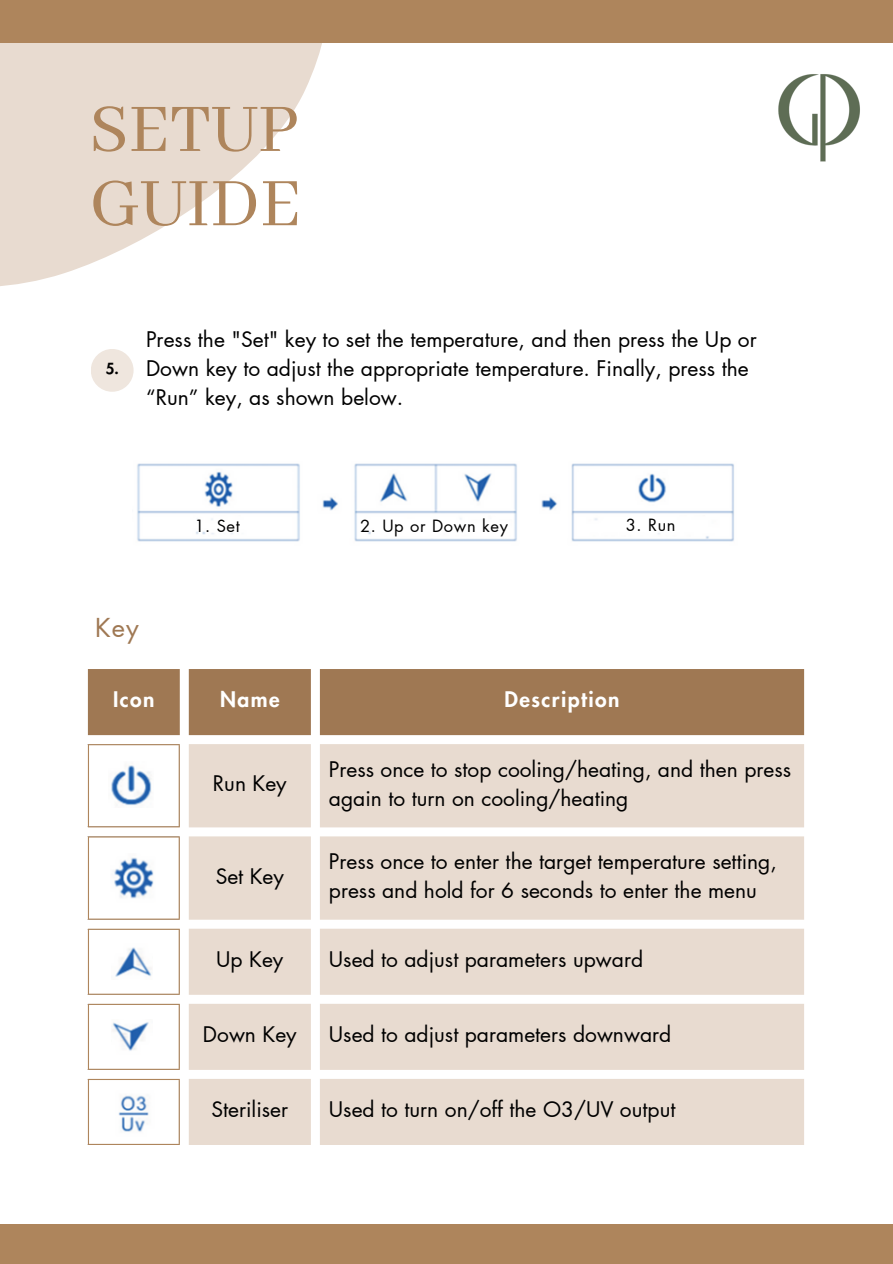
<style>
.page{position:relative;width:893px;height:1264px;background:#fff}
.page>*{position:absolute;margin:0;border:0;box-sizing:border-box;transform-origin:0 0}
.t1{font:75px "Abhaya Libre";color:#ae855c}
.t2{font:25.5px "Futura LT Pro";color:#9f7853}
.t3{font:21px/29.2px "Futura LT Pro";color:#000}
.t4{font:800 21px "Futura LT Pro";letter-spacing:.07em;color:#fff}
.t5{font:16.5px "Futura LT Pro";letter-spacing:.04em;color:#000}
.t6{font:800 15px "Futura LT Pro";color:#000}
</style>
<div class="page">
<svg style="left:0;top:43px;width:322px;height:243px;fill:#e8dbd0"></svg>
<div style="left:0;top:0;width:892px;height:43px;background:#ae855c"></div>
<img style="left:778px;top:74px;width:82px;height:87px">
<div style="left:0;top:1224px;width:892px;height:39px;background:#ae855c"></div>
<div style="left:91px;top:349px;width:43px;height:43px;background:#efe6de;border-radius:50%"></div>
<img style="left:137px;top:463px;width:597px;height:79px">
<div style="left:88px;top:669px;width:716px;height:66px;background:#9f7853"></div>
<svg style="left:88px;top:745px;width:92px;height:398px"></svg>
<svg style="left:189px;top:744px;width:615px;height:400px;background:#eaded4"></svg>
<hr style="left:88px;top:745px;width:1px;height:81px;background:#ae855c">
<hr style="left:179px;top:745px;width:1px;height:81px;background:#ae855c">
<hr style="left:88px;top:744px;width:92px;height:1px;background:#ae855c">
<hr style="left:88px;top:826px;width:92px;height:1px;background:#ae855c">
<hr style="left:88px;top:837px;width:1px;height:81px;background:#ae855c">
<hr style="left:179px;top:837px;width:1px;height:81px;background:#ae855c">
<hr style="left:88px;top:836px;width:92px;height:1px;background:#ae855c">
<hr style="left:88px;top:918px;width:92px;height:1px;background:#ae855c">
<hr style="left:88px;top:929px;width:1px;height:64px;background:#ae855c">
<hr style="left:179px;top:929px;width:1px;height:64px;background:#ae855c">
<hr style="left:88px;top:928px;width:92px;height:1px;background:#ae855c">
<hr style="left:88px;top:993px;width:92px;height:1px;background:#ae855c">
<hr style="left:88px;top:1004px;width:1px;height:64px;background:#ae855c">
<hr style="left:179px;top:1004px;width:1px;height:64px;background:#ae855c">
<hr style="left:88px;top:1003px;width:92px;height:1px;background:#ae855c">
<hr style="left:88px;top:1068px;width:92px;height:1px;background:#ae855c">
<hr style="left:88px;top:1080px;width:1px;height:63px;background:#ae855c">
<hr style="left:179px;top:1080px;width:1px;height:63px;background:#ae855c">
<hr style="left:88px;top:1078px;width:92px;height:2px;background:#ae855c">
<hr style="left:88px;top:1143px;width:92px;height:1px;background:#ae855c">
<img style="left:109px;top:761px;width:45px;height:46px">
<img style="left:111px;top:854px;width:45px;height:48px">
<img style="left:112px;top:940px;width:40px;height:39px">
<img style="left:112px;top:1019px;width:40px;height:38px">
<img style="left:115px;top:1086px;width:39px;height:50px">
<p class="t1" style="left:89px;top:88px;width:211px">SETUP</p>
<p class="t1" style="left:89px;top:162px;width:213px">GUIDE</p>
<p class="t6" style="left:106px;top:361px;width:15px">5.</p>
<p class="t3" style="left:146px;top:325px;width:612px">Press the "Set" key to set the temperature, and then press the Up or<br>Down key to adjust the appropriate temperature. Finally, press the “Run” key, as shown below.</p>
<p class="t2" style="left:95px;top:616px;width:45px">Key</p>
<p class="t5" style="left:194px;top:518px;width:47px">1. Set</p>
<p class="t5" style="left:360px;top:518px;width:149px">2. Up or Down key</p>
<p class="t5" style="left:625px;top:517px;width:51px">3. Run</p>
<p class="t4" style="left:113px;top:690px;width:43px">Icon</p>
<p class="t4" style="left:220px;top:690px;width:61px">Name</p>
<p class="t4" style="left:504px;top:690px;width:117px">Description</p>
<p class="t3" style="left:213px;top:770px;width:75px">Run Key</p>
<p class="t3" style="left:216px;top:862px;width:70px">Set Key</p>
<p class="t3" style="left:329px;top:755px;width:463px">Press once to stop cooling/heating, and then press again to turn on cooling/heating</p>
<p class="t3" style="left:329px;top:847px;width:449px">Press once to enter the target temperature setting, press and hold for 6 seconds to enter the menu</p>
<p class="t3" style="left:216px;top:945px;width:69px">Up Key</p>
<p class="t3" style="left:329px;top:945px;width:316px">Used to adjust parameters upward</p>
<p class="t3" style="left:203px;top:1020px;width:95px">Down Key</p>
<p class="t3" style="left:329px;top:1020px;width:344px">Used to adjust parameters downward</p>
<p class="t3" style="left:211px;top:1095px;width:78px">Steriliser</p>
<p class="t3" style="left:329px;top:1095px;width:348px">Used to turn on/off the O3/UV output</p>
</div>
